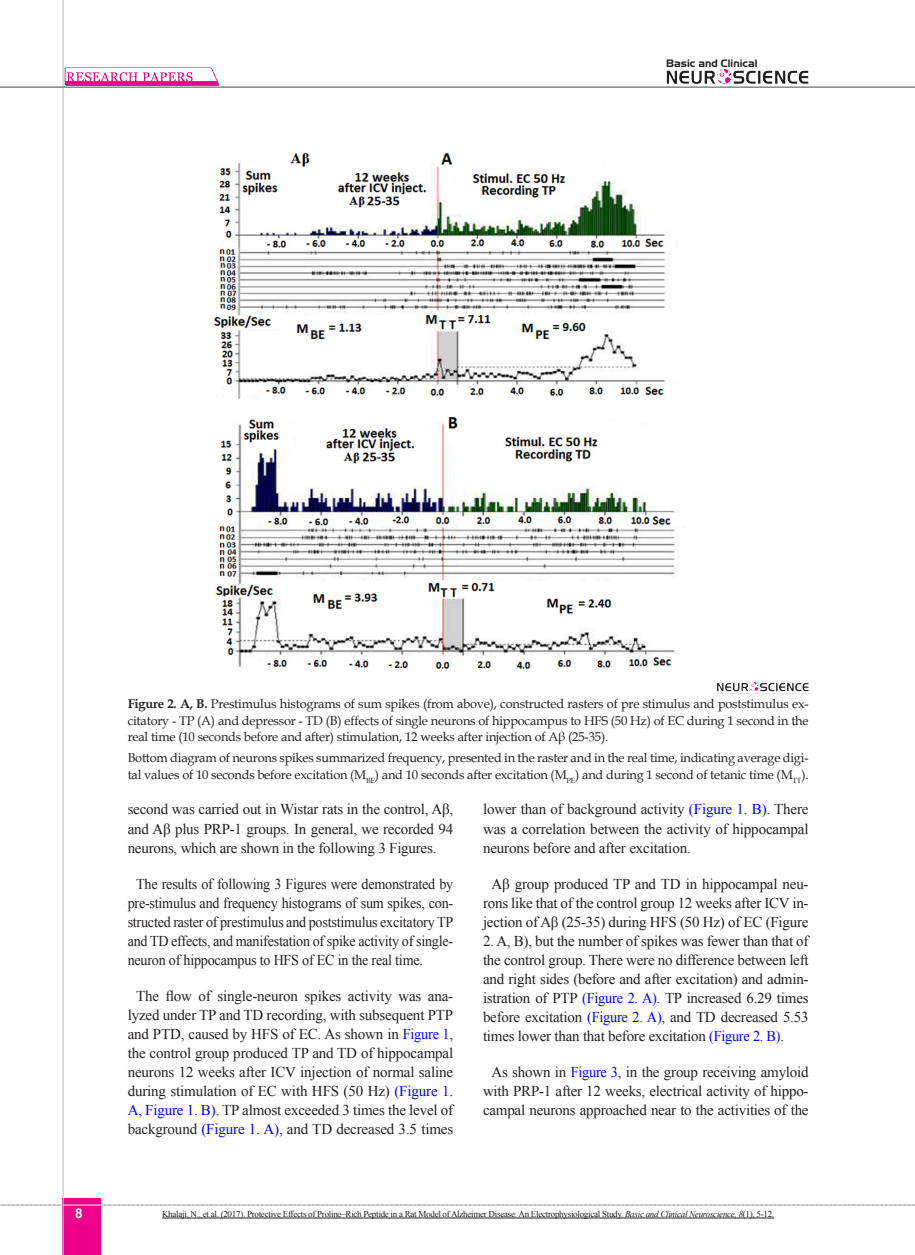
<style>
.page{position:relative;width:915px;height:1255px;background:#fff}
.page>*{position:absolute;margin:0;border:0;box-sizing:border-box;transform-origin:0 0}
.t1{font:15px/19px "Times New Roman";letter-spacing:-.015em;color:#231f20;text-align:justify}
.t2{font:15px/19px "Times New Roman";letter-spacing:-.015em;color:#231f20;text-align:justify;scale:.94 1}
.t3{font:700 13.5px "Arial";color:#fff}
.t4{font:12.75px/16.5px "Book Antiqua";letter-spacing:-.015em;color:#231f20;text-align:justify}
.t5{font:10.5px "Aero Regular SWFTE";color:#231f20}
.t6{font:9px "Times New Roman";letter-spacing:-.03em;color:#231f20}
.s1{font-weight:700}
.s2{color:#00f}
.s3{font-style:italic}
</style>
<div class="page">
<svg style="left:0;top:1204px;width:915px;height:1px"></svg>
<img style="left:64px;top:67px;width:157px;height:20px">
<div style="left:63px;top:1198px;width:38px;height:56px;background:#ed028c"></div>
<hr style="left:62px;top:0;width:2px;height:1254px;background:#c2c3c6">
<hr style="left:0;top:87px;width:914px;height:1px;background:#5f5f62">
<hr style="left:63px;top:1204px;width:38px;height:1px;background:#ececee">
<img style="left:666px;top:69px;width:142px;height:15px">
<img style="left:213px;top:152px;width:465px;height:518px">
<img style="left:717px;top:682px;width:92px;height:12px">
<hr style="left:162px;top:1217px;width:612px;height:1px;background:#231f20">
<p class="t5" style="left:666px;top:57px;width:93px">Basic and Clinical</p>
<p class="t3" style="left:75px;top:1204px;width:9px">8</p>
<p class="t4" style="left:128px;top:695px;width:682px"><span class="s1">Figure 2. A, B.</span> Prestimulus histograms of sum spikes (from above), constructed rasters of pre stimulus and poststimulus ex&shy;citatory - TP (A) and depressor - TD (B) effects of single neurons of hippocampus to HFS (50 Hz) of EC during 1 second in the real time (10 seconds before and after) stimulation, 12 weeks after injection of Aβ (25-35).</p>
<p class="t4" style="left:128px;top:749px;width:682px">Bottom diagram of neurons spikes summarized frequency, presented in the raster and in the real time, indicating average digi&shy;tal values of 10 seconds before excitation (M<sub>BE</sub>) and 10 seconds after excitation (M<sub>PE</sub>) and during 1 second of tetanic time (M<sub>TT</sub>).</p>
<p class="t1" style="left:128px;top:799px;width:327px">second was carried out in Wistar rats in the control, Aβ, and Aβ plus PRP-1 groups. In general, we recorded 94 neurons, which are shown in the following 3 Figures.</p>
<p class="t2" style="left:128px;top:873px;width:348px;text-indent:9px">The results of following 3 Figures were demonstrated by pre-stimulus and frequency histograms of sum spikes, con&shy;structed raster of prestimulus and poststimulus excitatory TP and TD effects, and manifestation of spike activity of single&shy;neuron of hippocampus to HFS of EC in the real time.</p>
<p class="t1" style="left:128px;top:986px;width:327px;text-align:center">The flow of single-neuron spikes activity was ana&shy;lyzed under TP and TD recording, with subsequent PTP and PTD, caused by HFS of EC. As shown in <span class="s2">Figure 1</span>, the control group produced TP and TD of hippocampal neurons 12 weeks after ICV injection of normal saline during stimulation of EC with HFS (50 Hz) <span class="s2">(Figure 1.<br>A, Figure 1. B)</span>. TP almost exceeded 3 times the level of background <span class="s2">(Figure 1. A)</span>, and TD decreased 3.5 times</p>
<p class="t1" style="left:483px;top:799px;width:327px">lower than of background activity <span class="s2">(Figure 1. B)</span>. There was a correlation between the activity of hippocampal neurons before and after excitation.</p>
<p class="t1" style="left:483px;top:873px;width:327px;text-align:center">Aβ group produced TP and TD in hippocampal neu&shy;rons like that of the control group 12 weeks after ICV in&shy;jection of Aβ (25-35) during HFS (50 Hz) of EC (Figure</p>
<p class="t1" style="left:483px;top:931px;width:327px">2. A, B), but the number of spikes was fewer than that of the control group. There were no difference between left and right sides (before and after excitation) and admin&shy;istration of PTP <span class="s2">(Figure 2. A)</span>. TP increased 6.29 times before excitation <span class="s2">(Figure 2. A)</span>, and TD decreased 5.53 times lower than that before excitation <span class="s2">(Figure 2. B)</span>.</p>
<p class="t1" style="left:483px;top:1062px;width:327px;text-align:center">As shown in <span class="s2">Figure 3</span>, in the group receiving amyloid with PRP-1 after 12 weeks, electrical activity of hippo&shy;campal neurons approached near to the activities of the</p>
<p class="t6" style="left:162px;top:1207px;width:613px">Khalaji, N., et al. (2017). Protective Effects of Proline–Rich Peptide in a Rat Model of Alzheimer Disease: An Electrophysiological Study. <span class="s3">Basic and Clinical Neuroscience, 8</span>(1), 5-12.</p>
</div>
